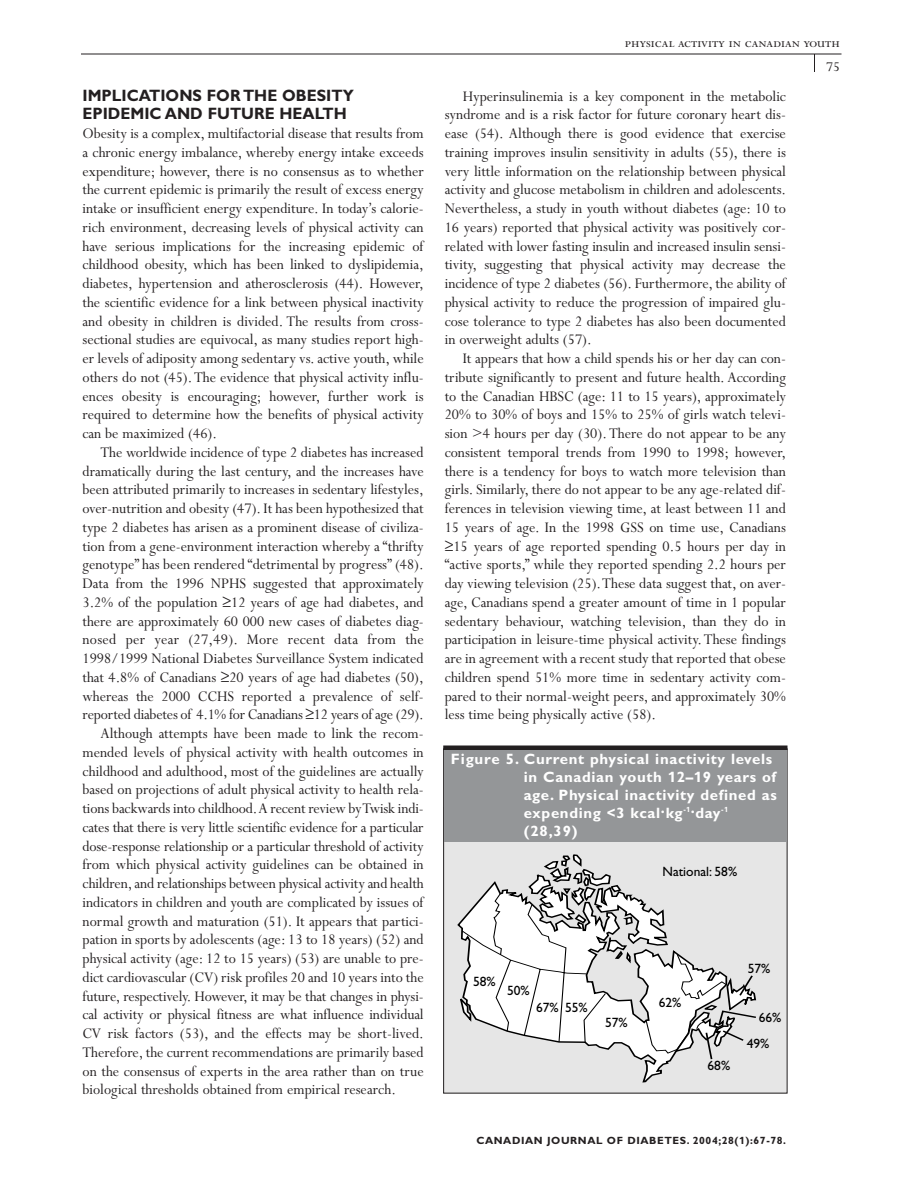
<style>
.page{position:relative;width:918px;height:1188px;background:#fff}
.page>*{position:absolute;margin:0;border:0;box-sizing:border-box;transform-origin:0 0}
.t1{font:16.5px/18.8px "Perpetua";color:#231f20;text-align:justify;scale:.95 1}
.t2{font:700 16.5px/18.8px "CDA Gill";color:#231f20;scale:.95 1}
.t3{font:16.5px "Perpetua";letter-spacing:.02em;color:#231f20;scale:.95 1}
.t4{font:700 15px/18px "CDA Gill";letter-spacing:.045em;color:#fff}
.t5{font:15px "Perpetua SC";color:#231f20}
.t6{font:15px "Perpetua";color:#231f20}
.t7{font:13.5px/25.8px "CDA Gill";color:#000}
.t8{font:700 10.5px "CDA Gill";letter-spacing:.055em;color:#231f20}
</style>
<div class="page">
<div style="left:444px;top:807px;width:343px;height:286px;background:#e6e6e6"></div>
<svg style="left:457px;top:924px;width:214px;height:159px"></svg>
<svg style="left:458px;top:854px;width:298px;height:207px"></svg>
<hr style="left:81px;top:54px;width:761px;height:1px;background:#231f20">
<svg style="left:814px;top:55px;width:1px;height:17px"></svg>
<div style="left:444px;top:749px;width:343px;height:93px;background:#949698"></div>
<hr style="left:443px;top:746px;width:345px;height:4px;background:#231f20">
<p class="t2" style="left:82px;top:87px;width:287px">IMPLICATIONS FOR THE OBESITY<br>EPIDEMIC AND FUTURE HEALTH</p>
<p class="t1" style="left:82px;top:126px;width:361px">Obesity is a complex, multifactorial disease that results from a chronic energy imbalance, whereby energy intake exceeds expenditure; however, there is no consensus as to whether the current epidemic is primarily the result of excess energy intake or insufficient energy expenditure. In today’s calorie&shy;rich environment, decreasing levels of physical activity can have serious implications for the increasing epidemic of childhood obesity, which has been linked to dyslipidemia, diabetes, hypertension and atherosclerosis (44). However, the scientific evidence for a link between physical inactivity and obesity in children is divided. The results from cross&shy;sectional studies are equivocal, as many studies report high&shy;er levels of adiposity among sedentary vs. active youth, while others do not (45).The evidence that physical activity influ&shy;ences obesity is encouraging; however, further work is required to determine how the benefits of physical activity can be maximized (46).</p>
<p class="t1" style="left:100px;top:445px;width:342px">The worldwide incidence of type 2 diabetes has increased</p>
<p class="t1" style="left:82px;top:463px;width:361px">dramatically during the last century, and the increases have</p>
<p class="t1" style="left:82px;top:482px;width:361px">been attributed primarily to increases in sedentary lifestyles,</p>
<p class="t1" style="left:82px;top:501px;width:361px">over-nutrition and obesity (47). It has been hypothesized that</p>
<p class="t1" style="left:82px;top:520px;width:361px">type 2 diabetes has arisen as a prominent disease of civiliza-</p>
<p class="t1" style="left:82px;top:538px;width:361px">tion from a gene-environment interaction whereby a “thrifty</p>
<p class="t1" style="left:82px;top:557px;width:361px">genotype” has been rendered “detrimental by progress” (48).</p>
<p class="t1" style="left:82px;top:576px;width:361px">Data from the 1996 NPHS suggested that approximately</p>
<p class="t1" style="left:82px;top:595px;width:361px">3.2% of the population ≥12 years of age had diabetes, and</p>
<p class="t1" style="left:82px;top:613px;width:361px">there are approximately 60 000 new cases of diabetes diag-</p>
<p class="t3" style="left:82px;top:634px;width:361px">nosed per year (27,49). More recent data from the</p>
<p class="t1" style="left:82px;top:651px;width:361px">1998/1999 National Diabetes Surveillance System indicated</p>
<p class="t1" style="left:82px;top:670px;width:361px">that 4.8% of Canadians ≥20 years of age had diabetes (50),</p>
<p class="t1" style="left:82px;top:688px;width:361px">whereas the 2000 CCHS reported a prevalence of self-</p>
<p class="t1" style="left:82px;top:707px;width:361px">reported diabetes of 4.1% for Canadians ≥12 years of age (29).</p>
<p class="t1" style="left:100px;top:726px;width:342px">Although attempts have been made to link the recom-</p>
<p class="t1" style="left:82px;top:745px;width:361px">mended levels of physical activity with health outcomes in</p>
<p class="t1" style="left:82px;top:763px;width:361px">childhood and adulthood, most of the guidelines are actually</p>
<p class="t1" style="left:82px;top:782px;width:361px">based on projections of adult physical activity to health rela-</p>
<p class="t1" style="left:82px;top:801px;width:361px">tions backwards into childhood.A recent review by Twisk indi-</p>
<p class="t1" style="left:82px;top:820px;width:361px">cates that there is very little scientific evidence for a particular</p>
<p class="t1" style="left:82px;top:838px;width:361px">dose-response relationship or a particular threshold of activity</p>
<p class="t1" style="left:82px;top:857px;width:361px">from which physical activity guidelines can be obtained in</p>
<p class="t1" style="left:82px;top:876px;width:361px">children, and relationships between physical activity and health</p>
<p class="t1" style="left:82px;top:895px;width:361px">indicators in children and youth are complicated by issues of</p>
<p class="t1" style="left:82px;top:913px;width:361px">normal growth and maturation (51). It appears that partici-</p>
<p class="t1" style="left:82px;top:932px;width:361px">pation in sports by adolescents (age: 13 to 18 years) (52) and</p>
<p class="t1" style="left:82px;top:951px;width:361px">physical activity (age: 12 to 15 years) (53) are unable to pre-</p>
<p class="t1" style="left:82px;top:970px;width:361px">dict cardiovascular (CV) risk profiles 20 and 10 years into the</p>
<p class="t1" style="left:82px;top:988px;width:361px">future, respectively. However, it may be that changes in physi-</p>
<p class="t1" style="left:82px;top:1007px;width:361px">cal activity or physical fitness are what influence individual</p>
<p class="t1" style="left:82px;top:1026px;width:361px">CV risk factors (53), and the effects may be short-lived.</p>
<p class="t1" style="left:83px;top:1045px;width:361px">Therefore, the current recommendations are primarily based</p>
<p class="t1" style="left:83px;top:1063px;width:361px">on the consensus of experts in the area rather than on true</p>
<p class="t1" style="left:83px;top:1082px;width:331px">biological thresholds obtained from empirical research.</p>
<p class="t5" style="left:625px;top:37px;width:217px">physical activity in canadian youth</p>
<p class="t1" style="left:445px;top:88px;width:361px;text-indent:18px">Hyperinsulinemia is a key component in the metabolic syndrome and is a risk factor for future coronary heart dis&shy;ease (54). Although there is good evidence that exercise training improves insulin sensitivity in adults (55), there is very little information on the relationship between physical activity and glucose metabolism in children and adolescents.<br>Nevertheless, a study in youth without diabetes (age: 10 to 16 years) reported that physical activity was positively cor&shy;related with lower fasting insulin and increased insulin sensi&shy;tivity, suggesting that physical activity may decrease the incidence of type 2 diabetes (56). Furthermore, the ability of physical activity to reduce the progression of impaired glu&shy;cose tolerance to type 2 diabetes has also been documented in overweight adults (57).</p>
<p class="t1" style="left:445px;top:351px;width:361px;text-indent:18px">It appears that how a child spends his or her day can con&shy;tribute significantly to present and future health. According to the Canadian HBSC (age: 11 to 15 years), approximately 20% to 30% of boys and 15% to 25% of girls watch televi&shy;sion &gt;4 hours per day (30). There do not appear to be any consistent temporal trends from 1990 to 1998; however, there is a tendency for boys to watch more television than girls. Similarly, there do not appear to be any age-related dif&shy;ferences in television viewing time, at least between 11 and 15 years of age. In the 1998 GSS on time use, Canadians ≥15 years of age reported spending 0.5 hours per day in “active sports,” while they reported spending 2.2 hours per day viewing television (25).These data suggest that, on aver&shy;age, Canadians spend a greater amount of time in 1 popular sedentary behaviour, watching television, than they do in participation in leisure-time physical activity. These findings are in agreement with a recent study that reported that obese children spend 51% more time in sedentary activity com&shy;pared to their normal-weight peers, and approximately 30% less time being physically active (58).</p>
<p class="t4" style="left:524px;top:751px;width:254px;text-indent:-73px">Figure 5. Current physical inactivity levels in Canadian youth 12–19 years of age. Physical inactivity defined as expending &lt;3 kcal.kg<sup>-1</sup>.day<sup>-1 </sup>(28,39)</p>
<p class="t7" style="left:662px;top:860px;width:76px">National: 58%</p>
<p class="t7" style="left:473px;top:970px;width:24px">58%</p>
<p class="t7" style="left:507px;top:979px;width:24px">50%</p>
<p class="t7" style="left:536px;top:996px;width:53px">67% 55%</p>
<p class="t7" style="left:605px;top:1010px;width:24px">57%</p>
<p class="t7" style="left:659px;top:991px;width:24px">62%</p>
<p class="t7" style="left:708px;top:1054px;width:24px">68%</p>
<p class="t7" style="left:748px;top:957px;width:24px">57%</p>
<p class="t7" style="left:747px;top:1006px;width:36px;text-indent:12px">66%<br>49%</p>
<p class="t8" style="left:476px;top:1137px;width:311px">CANADIAN JOURNAL OF DIABETES. 2004;28(1):67-78.</p>
<p class="t6" style="left:826px;top:62px;width:15px">75</p>
</div>
